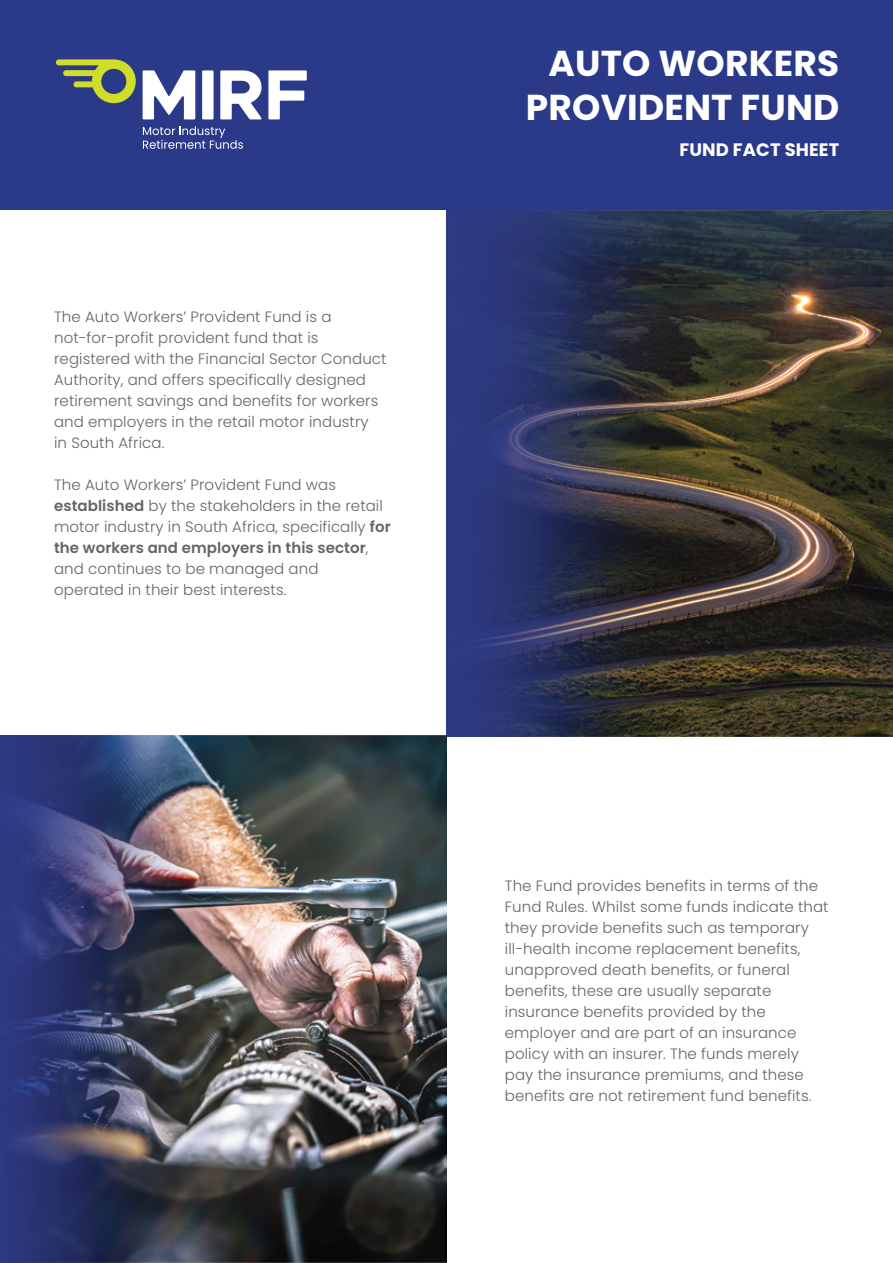
<style>
.page{position:relative;width:893px;height:1263px;background:#fff}
.page>*{position:absolute;margin:0;border:0;box-sizing:border-box;transform-origin:0 0}
.t1{font:700 36px/43.2px "Poppins";letter-spacing:.005em;color:#fff;text-align:right}
.t2{font:700 18px "Poppins";letter-spacing:.005em;color:#fff}
.t3{font:300 15px/21px "Poppins";letter-spacing:.005em;color:#636566}
.s1{font-weight:600}
</style>
<div class="page">
<img style="left:447px;top:209px;width:446px;height:527px">
<img style="left:0;top:736px;width:447px;height:527px">
<div style="left:0;top:0;width:893px;height:209px;background:#2a3988"></div>
<svg style="left:56px;top:59px;width:80px;height:44px"></svg>
<svg style="left:143px;top:70px;width:52px;height:49px"></svg>
<div style="left:202px;top:70px;width:12px;height:49px;background:#fff"></div>
<svg style="left:220px;top:70px;width:42px;height:49px"></svg>
<svg style="left:268px;top:70px;width:39px;height:49px"></svg>
<svg style="left:143px;top:126px;width:100px;height:23px"></svg>
<p class="t3" style="left:54px;top:306px;width:334px">The Auto Workers’ Provident Fund is a not-for-profit provident fund that is registered with the Financial Sector Conduct Authority, and offers specifically designed retirement savings and benefits for workers and employers in the retail motor industry<br>in South Africa.</p>
<p class="t3" style="left:54px;top:474px;width:338px">The Auto Workers’ Provident Fund was <span class="s1">established</span> by the stakeholders in the retail motor industry in South Africa, specifically <span class="s1">for the workers and employers in this sector</span>, and continues to be managed and operated in their best interests.</p>
<h1 class="t1" style="left:526px;top:42px;width:315px">AUTO WORKERS<br>PROVIDENT FUND</h1>
<p class="t2" style="left:680px;top:139px;width:161px">FUND FACT SHEET</p>
<p class="t3" style="left:505px;top:875px;width:325px">The Fund provides benefits in terms of the Fund Rules. Whilst some funds indicate that they provide benefits such as temporary ill-health income replacement benefits, unapproved death benefits, or funeral benefits, these are usually separate insurance benefits provided by the employer and are part of an insurance policy with an insurer. The funds merely pay the insurance premiums, and these benefits are not retirement fund benefits.</p>
</div>
